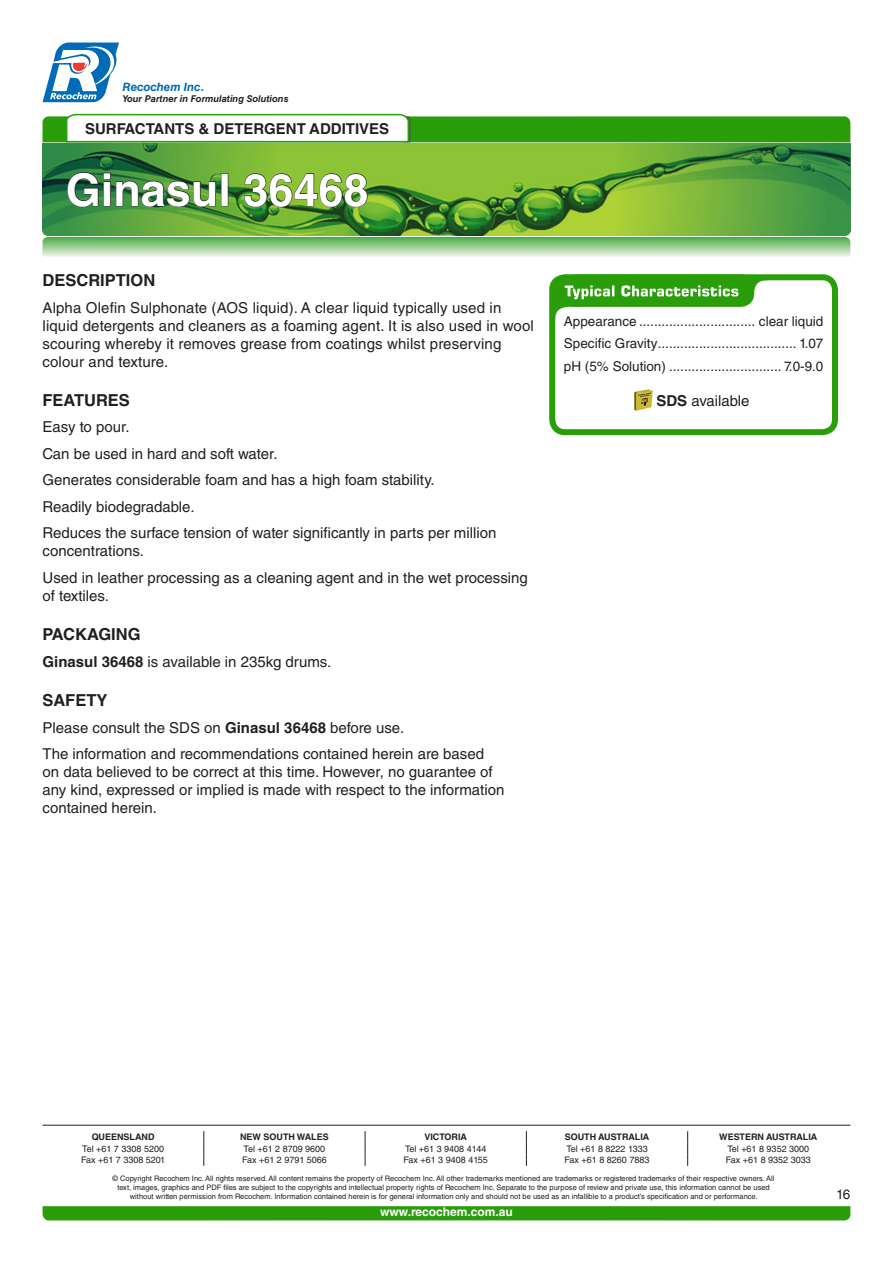
<style>
.page{position:relative;width:893px;height:1263px;background:#fff}
.page>*{position:absolute;margin:0;border:0;box-sizing:border-box;transform-origin:0 0}
.Product_name{font:700 45px "Helvetica LT Std";color:#fff}
.Heading{font:700 16.5px "Helvetica LT Std";color:#231f20}
.Body_Text{font:15px/18px "Helvetica LT Std";color:#231f20}
.Paragraph_Style_5{font:15px/18px "Helvetica LT Std";letter-spacing:.01em;color:#231f20}
.Product_category{font:700 15px "Helvetica LT Std";color:#231f20}
.Typical_Characterist{font:13.5px "Helvetica LT Std";color:#231f20}
.t1{font:700 12px "Helvetica LT Std";color:#fff}
.t2{font:italic 700 11.55px "Helvetica LT Std";color:#0168b3}
.t3{font:italic 700 9.3px "Helvetica LT Std";color:#231f20}
.t4{font:9px "Helvetica LT Std";color:#231f20}
.t5{font:700 9px "Helvetica LT Std";color:#231f20}
.t6{font:7.5px/9px "Helvetica LT Std";color:#231f20;text-align:center}
.s1{font-weight:700}
</style>
<div class="page">
<svg style="left:43px;top:43px;width:76px;height:59px"></svg>
<svg style="left:204px;top:1131px;width:1px;height:35px"></svg>
<svg style="left:365px;top:1131px;width:1px;height:35px"></svg>
<svg style="left:526px;top:1131px;width:1px;height:35px"></svg>
<svg style="left:687px;top:1131px;width:1px;height:35px"></svg>
<svg style="left:43px;top:237px;width:807px;height:20px;background:#9dcf97"></svg>
<hr style="left:43px;top:1125px;width:807px;height:1px;background:#231f20">
<svg style="left:43px;top:1206px;width:808px;height:14px;background:#2d9f0d"></svg>
<img style="left:43px;top:144px;width:807px;height:91px">
<svg style="left:67px;top:172px;width:149px;height:35px;background:#387637"></svg>
<div style="left:221px;top:173px;width:7px;height:33px;border:1px solid #231f20"></div>
<svg style="left:244px;top:173px;width:124px;height:34px;background:#69992f"></svg>
<svg style="left:43px;top:113px;width:807px;height:30px"></svg>
<div style="left:549px;top:274px;width:289px;height:161px;border:6px solid #2a9e0a;border-radius:13px"></div>
<div style="left:564px;top:274px;width:190px;height:33px;border:6px solid #2a9e0a;border-radius:10px"></div>
<svg style="left:552px;top:277px;width:216px;height:44px"></svg>
<img style="left:635px;top:389px;width:17px;height:21px">
<p class="t2" style="left:123px;top:80px;width:83px">Recochem Inc.</p>
<p class="t3" style="left:123px;top:93px;width:167px">Your Partner in Formulating Solutions</p>
<p class="Product_category" style="left:85px;top:119px;width:306px">SURFACTANTS &amp; DETERGENT ADDITIVES</p>
<p class="Product_name" style="left:66px;top:162px;width:304px">Ginasul 36468</p>
<p class="Heading" style="left:43px;top:270px;width:114px">DESCRIPTION</p>
<p class="Paragraph_Style_5" style="left:43px;top:298px;width:493px">Alpha Olefin Sulphonate (AOS liquid). A clear liquid typically used in liquid detergents and cleaners as a foaming agent. It is also used in wool scouring whereby it removes grease from coatings whilst preserving colour and texture.</p>
<p class="Heading" style="left:43px;top:390px;width:89px">FEATURES</p>
<p class="Body_Text" style="left:43px;top:418px;width:89px">Easy to pour.</p>
<p class="Body_Text" style="left:43px;top:445px;width:237px">Can be used in hard and soft water.</p>
<p class="Body_Text" style="left:43px;top:471px;width:394px">Generates considerable foam and has a high foam stability.</p>
<p class="Body_Text" style="left:43px;top:498px;width:153px">Readily biodegradable.</p>
<p class="Body_Text" style="left:43px;top:524px;width:455px">Reduces the surface tension of water significantly in parts per million concentrations.</p>
<p class="Body_Text" style="left:43px;top:569px;width:487px">Used in leather processing as a cleaning agent and in the wet processing of textiles.</p>
<p class="Heading" style="left:43px;top:624px;width:100px">PACKAGING</p>
<p class="Body_Text" style="left:43px;top:652px;width:290px"><span class="s1">Ginasul 36468</span> is available in 235kg drums.</p>
<p class="Heading" style="left:43px;top:690px;width:66px">SAFETY</p>
<p class="Body_Text" style="left:43px;top:718px;width:363px">Please consult the SDS on <span class="s1">Ginasul 36468</span> before use.</p>
<p class="Body_Text" style="left:43px;top:745px;width:463px">The information and recommendations contained herein are based on data believed to be correct at this time. However, no guarantee of any kind, expressed or implied is made with respect to the information contained herein.</p>
<p class="Typical_Characterist" style="left:564px;top:313px;width:261px">Appearance ............................... clear liquid</p>
<p class="Typical_Characterist" style="left:564px;top:336px;width:261px">Specific Gravity..................................... 1.07</p>
<p class="Typical_Characterist" style="left:564px;top:358px;width:261px">pH (5% Solution) .............................. 7.0-9.0</p>
<p class="Body_Text" style="left:656px;top:392px;width:95px"><span class="s1">SDS</span> available</p>
<p class="t5" style="left:92px;top:1131px;width:64px">QUEENSLAND</p>
<p class="t5" style="left:240px;top:1131px;width:90px">NEW SOUTH WALES</p>
<p class="t5" style="left:424px;top:1131px;width:44px">VICTORIA</p>
<p class="t5" style="left:565px;top:1131px;width:86px">SOUTH AUSTRALIA</p>
<p class="t5" style="left:719px;top:1131px;width:100px">WESTERN AUSTRALIA</p>
<p class="t4" style="left:82px;top:1143px;width:83px">Tel +61 7 3308 5200</p>
<p class="t4" style="left:244px;top:1143px;width:83px">Tel +61 2 8709 9600</p>
<p class="t4" style="left:405px;top:1143px;width:83px">Tel +61 3 9408 4144</p>
<p class="t4" style="left:566px;top:1143px;width:83px">Tel +61 8 8222 1333</p>
<p class="t4" style="left:727px;top:1143px;width:83px">Tel +61 8 9352 3000</p>
<p class="t4" style="left:81px;top:1155px;width:86px">Fax +61 7 3308 5201</p>
<p class="t4" style="left:242px;top:1155px;width:86px">Fax +61 2 9791 5066</p>
<p class="t4" style="left:403px;top:1155px;width:86px">Fax +61 3 9408 4155</p>
<p class="t4" style="left:565px;top:1155px;width:86px">Fax +61 8 8260 7883</p>
<p class="t4" style="left:726px;top:1155px;width:86px">Fax +61 8 9352 3033</p>
<p class="t6" style="left:113px;top:1174px;width:663px">© Copyright Recochem Inc. All rights reserved. All content remains the property of Recochem Inc. All other trademarks mentioned are trademarks or registered trademarks of their respective owners. All text, images, graphics and PDF files are subject to the copyrights and intellectual property rights of Recochem Inc. Separate to the purpose of review and private use, this information cannot be used without written permission from Recochem. Information contained herein is for general information only and should not be used as an infallible to a product’s specification and or performance.</p>
<p class="t1" style="left:380px;top:1205px;width:134px">www.recochem.com.au</p>
<p class="Typical_Characterist" style="left:836px;top:1186px;width:16px">16</p>
</div>
